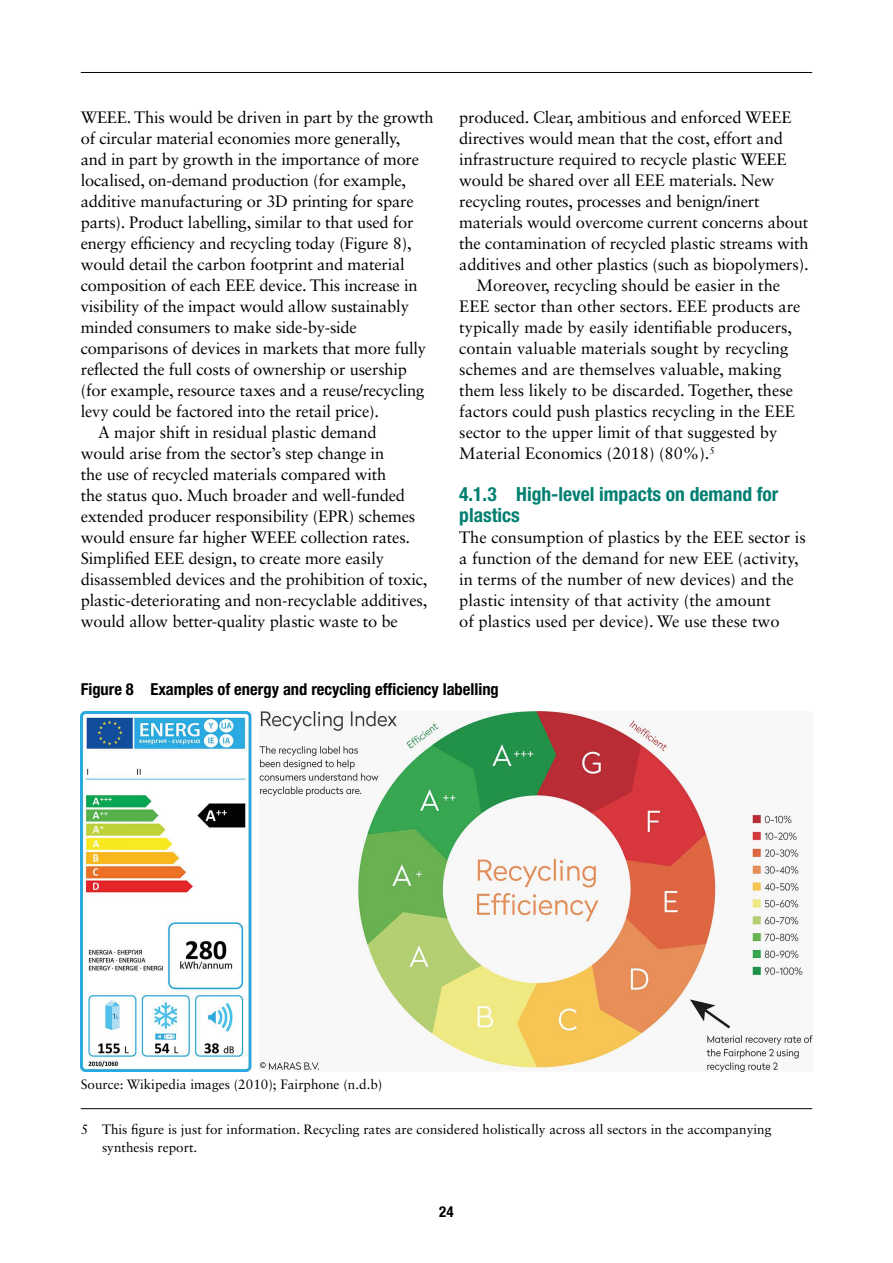
<style>
.page{position:relative;width:893px;height:1263px;background:#fff}
.page>*{position:absolute;margin:0;border:0;box-sizing:border-box;transform-origin:0 0}
.t1{font:700 condensed 19.5px/21px "Helvetica Neue LT Std";color:#007f71}
.t2{font:16.5px/21px "Sabon LT Std";letter-spacing:-.01em;color:#000}
.t3{font:700 condensed 16.5px "Helvetica Neue LT Std";color:#000}
.t4{font:700 condensed 15px "Helvetica Neue LT Std";color:#000}
.t5{font:13.5px/18px "Sabon LT Std";color:#000}
</style>
<div class="page">
<hr style="left:81px;top:72px;width:731px;height:1px;background:#000">
<hr style="left:81px;top:1108px;width:731px;height:1px;background:#000">
<img style="left:81px;top:711px;width:731px;height:360px">
<p class="t2" style="left:81px;top:107px;width:354px">WEEE. This would be driven in part by the growth</p>
<p class="t2" style="left:81px;top:128px;width:321px">of circular material economies more generally,</p>
<p class="t2" style="left:81px;top:149px;width:340px">and in part by growth in the importance of more</p>
<p class="t2" style="left:81px;top:170px;width:327px">localised, on-demand production (for example,</p>
<p class="t2" style="left:81px;top:191px;width:334px">additive manufacturing or 3D printing for spare</p>
<p class="t2" style="left:81px;top:212px;width:334px">parts). Product labelling, similar to that used for</p>
<p class="t2" style="left:81px;top:233px;width:332px">energy efficiency and recycling today (Figure 8),</p>
<p class="t2" style="left:81px;top:254px;width:325px">would detail the carbon footprint and material</p>
<p class="t2" style="left:81px;top:275px;width:338px">composition of each EEE device. This increase in</p>
<p class="t2" style="left:81px;top:296px;width:330px">visibility of the impact would allow sustainably</p>
<p class="t2" style="left:81px;top:317px;width:278px">minded consumers to make side-by-side</p>
<p class="t2" style="left:81px;top:338px;width:347px">comparisons of devices in markets that more fully</p>
<p class="t2" style="left:81px;top:359px;width:328px">reflected the full costs of ownership or usership</p>
<p class="t2" style="left:81px;top:380px;width:345px">(for example, resource taxes and a reuse/recycling</p>
<p class="t2" style="left:81px;top:401px;width:300px">levy could be factored into the retail price).</p>
<p class="t2" style="left:98px;top:422px;width:280px">A major shift in residual plastic demand</p>
<p class="t2" style="left:81px;top:443px;width:305px">would arise from the sector’s step change in</p>
<p class="t2" style="left:81px;top:464px;width:307px">the use of recycled materials compared with</p>
<p class="t2" style="left:81px;top:485px;width:326px">the status quo. Much broader and well-funded</p>
<p class="t2" style="left:81px;top:506px;width:336px">extended producer responsibility (EPR) schemes</p>
<p class="t2" style="left:81px;top:527px;width:331px">would ensure far higher WEEE collection rates.</p>
<p class="t2" style="left:81px;top:548px;width:305px">Simplified EEE design, to create more easily</p>
<p class="t2" style="left:81px;top:569px;width:348px">disassembled devices and the prohibition of toxic,</p>
<p class="t2" style="left:81px;top:590px;width:348px">plastic-deteriorating and non-recyclable additives,</p>
<p class="t2" style="left:81px;top:611px;width:319px">would allow better-quality plastic waste to be</p>
<p class="t2" style="left:459px;top:107px;width:334px">produced. Clear, ambitious and enforced WEEE</p>
<p class="t2" style="left:459px;top:128px;width:325px">directives would mean that the cost, effort and</p>
<p class="t2" style="left:459px;top:149px;width:329px">infrastructure required to recycle plastic WEEE</p>
<p class="t2" style="left:459px;top:170px;width:317px">would be shared over all EEE materials. New</p>
<p class="t2" style="left:459px;top:191px;width:302px">recycling routes, processes and benign/inert</p>
<p class="t2" style="left:459px;top:212px;width:351px">materials would overcome current concerns about</p>
<p class="t2" style="left:459px;top:233px;width:351px">the contamination of recycled plastic streams with</p>
<p class="t2" style="left:459px;top:254px;width:351px">additives and other plastics (such as biopolymers).</p>
<p class="t2" style="left:476px;top:275px;width:305px">Moreover, recycling should be easier in the</p>
<p class="t2" style="left:459px;top:296px;width:343px">EEE sector than other sectors. EEE products are</p>
<p class="t2" style="left:459px;top:317px;width:334px">typically made by easily identifiable producers,</p>
<p class="t2" style="left:459px;top:338px;width:331px">contain valuable materials sought by recycling</p>
<p class="t2" style="left:459px;top:359px;width:324px">schemes and are themselves valuable, making</p>
<p class="t2" style="left:459px;top:380px;width:335px">them less likely to be discarded. Together, these</p>
<p class="t2" style="left:459px;top:401px;width:337px">factors could push plastics recycling in the EEE</p>
<p class="t2" style="left:459px;top:422px;width:320px">sector to the upper limit of that suggested by</p>
<p class="t2" style="left:459px;top:443px;width:257px">Material Economics (2018) (80%).<sup>5</sup></p>
<p class="t1" style="left:459px;top:483px;width:321px">4.1.3 High-level impacts on demand for plastics</p>
<p class="t2" style="left:459px;top:527px;width:348px">The consumption of plastics by the EEE sector is a function of the demand for new EEE (activity, in terms of the number of new devices) and the plastic intensity of that activity (the amount<br>of plastics used per device). We use these two</p>
<p class="t3" style="left:81px;top:679px;width:420px">Figure 8 Examples of energy and recycling efficiency labelling</p>
<p class="t5" style="left:81px;top:1075px;width:303px">Source: Wikipedia images (2010); Fairphone (n.d.b)</p>
<p class="t5" style="left:102px;top:1120px;width:671px;text-indent:-21px">5 This figure is just for information. Recycling rates are considered holistically across all sectors in the accompanying synthesis report.</p>
<p class="t4" style="left:439px;top:1203px;width:16px">24</p>
</div>
